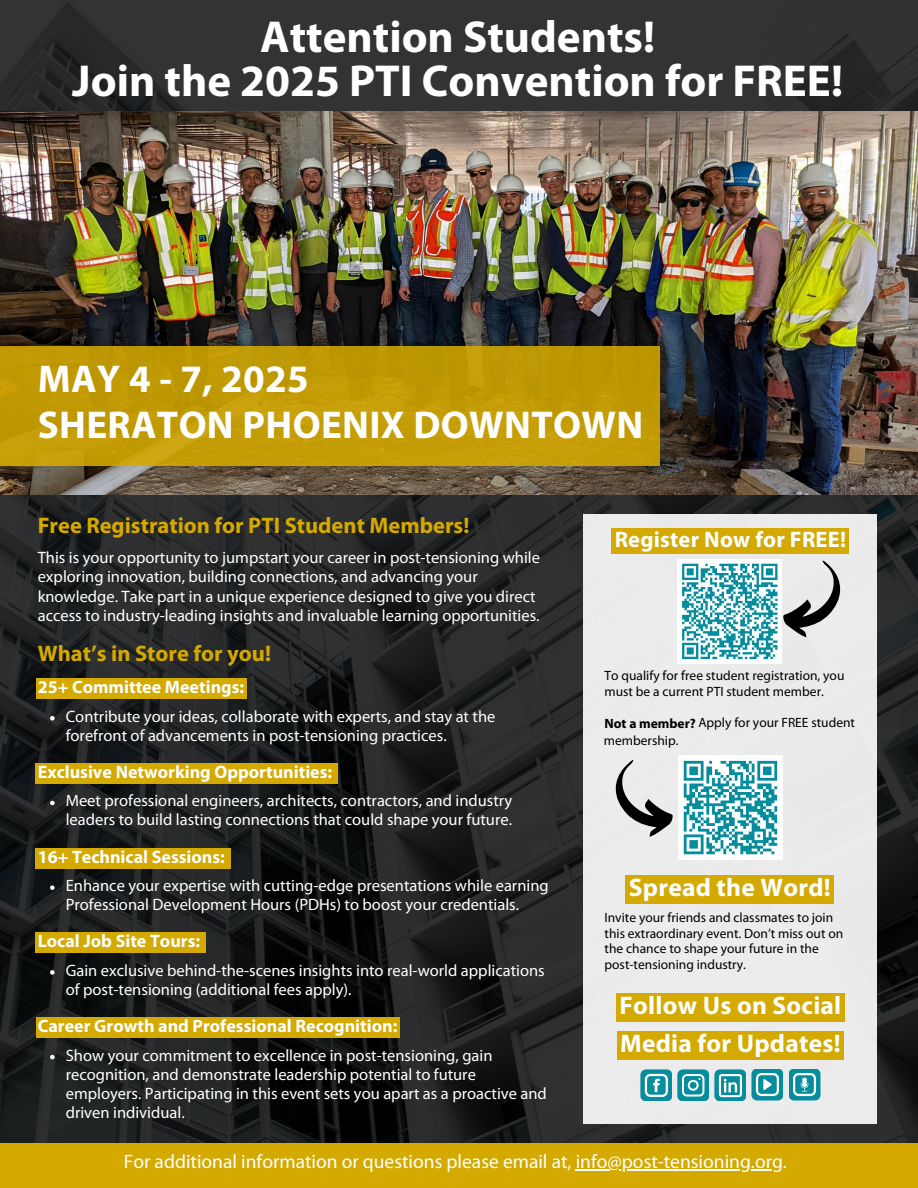
<style>
.page{position:relative;width:918px;height:1188px;background:#fff}
.page>*{position:absolute;margin:0;border:0;box-sizing:border-box;transform-origin:0 0}
.t1{font:700 45px/43.8px "Myriad Pro";color:#fff;text-align:center}
.t2{font:700 39px/46.2px "Myriad Pro";letter-spacing:.01em;color:#fff}
.t3{font:700 25.5px "Myriad Pro";letter-spacing:.01em;color:#fff}
.t4{font:700 22.5px "Myriad Pro";color:#d4a900}
.t5{font:700 22.5px "Myriad Pro";letter-spacing:.01em;color:#fff}
.t6{font:19.5px "Myriad Pro";color:#fff}
.t7{font:700 18px "Myriad Pro";color:#fff}
.t8{font:16.5px/19.2px "Myriad Pro";color:#fff}
.t9{font:13.5px/15.8px "Myriad Pro";color:#000}
.s1{font-weight:700}
</style>
<div class="page">
<img style="left:0;top:0;width:918px;height:1144px">
<img style="left:0;top:111px;width:918px;height:384px">
<div style="left:0;top:346px;width:660px;height:119px;background:#c29b05"></div>
<div style="left:583px;top:514px;width:294px;height:610px;background:#ececec"></div>
<div style="left:0;top:1144px;width:918px;height:44px;background:#d4a900"></div>
<div style="left:677px;top:559px;width:105px;height:105px;background:#fff"></div>
<div style="left:678px;top:755px;width:105px;height:105px;background:#fff"></div>
<svg style="left:683px;top:760px;width:95px;height:95px"></svg>
<svg style="left:682px;top:561px;width:158px;height:99px"></svg>
<svg style="left:616px;top:760px;width:57px;height:77px"></svg>
<svg style="left:789px;top:1069px;width:32px;height:32px"></svg>
<svg style="left:640px;top:1069px;width:143px;height:32px"></svg>
<svg style="left:50px;top:716px;width:5px;height:5px"></svg>
<div style="left:36px;top:679px;width:210px;height:20px;background:#d4a900"></div>
<svg style="left:50px;top:801px;width:5px;height:4px"></svg>
<div style="left:36px;top:763px;width:302px;height:20px;background:#d4a900"></div>
<svg style="left:50px;top:885px;width:5px;height:5px"></svg>
<div style="left:36px;top:848px;width:195px;height:20px;background:#d4a900"></div>
<svg style="left:50px;top:970px;width:5px;height:5px"></svg>
<div style="left:36px;top:933px;width:170px;height:20px;background:#d4a900"></div>
<svg style="left:50px;top:1055px;width:5px;height:4px"></svg>
<div style="left:36px;top:1017px;width:364px;height:21px;background:#d4a900"></div>
<div style="left:612px;top:529px;width:237px;height:25px;background:#d4a900"></div>
<div style="left:626px;top:875px;width:208px;height:29px;background:#d4a900"></div>
<div style="left:616px;top:993px;width:229px;height:29px;background:#d4a900"></div>
<div style="left:617px;top:1031px;width:227px;height:29px;background:#d4a900"></div>
<hr style="left:576px;top:1169px;width:207px;height:1px;background:#fff">
<h1 class="t1" style="left:72px;top:19px;width:772px">Attention Students!<br>Join the 2025 PTI Convention for FREE!</h1>
<p class="t2" style="left:38px;top:359px;width:607px">MAY 4 - 7, 2025<br>SHERATON PHOENIX DOWNTOWN</p>
<h2 class="t4" style="left:38px;top:516px;width:433px">Free Registration for PTI Student Members!</h2>
<h4 class="t8" style="left:38px;top:550px;width:504px">This is your opportunity to jumpstart your career in post-tensioning while exploring innovation, building connections, and advancing your knowledge. Take part in a unique experience designed to give you direct access to industry-leading insights and invaluable learning opportunities.</h4>
<p class="t4" style="left:38px;top:644px;width:235px">What’s in Store for you!</p>
<h5 class="t7" style="left:38px;top:680px;width:208px">25+ Committee Meetings:</h5>
<h4 class="t8" style="left:66px;top:708px;width:431px">Contribute your ideas, collaborate with experts, and stay at the forefront of advancements in post-tensioning practices.</h4>
<h5 class="t7" style="left:38px;top:764px;width:296px">Exclusive Networking Opportunities:</h5>
<p class="t8" style="left:66px;top:793px;width:448px">Meet professional engineers, architects, contractors, and industry leaders to build lasting connections that could shape your future.</p>
<h5 class="t7" style="left:38px;top:849px;width:189px">16+ Technical Sessions:</h5>
<p class="t8" style="left:66px;top:877px;width:484px">Enhance your expertise with cutting-edge presentations while earning<br>Professional Development Hours (PDHs) to boost your credentials.</p>
<h5 class="t7" style="left:38px;top:934px;width:164px">Local Job Site Tours:</h5>
<p class="t8" style="left:66px;top:962px;width:481px">Gain exclusive behind-the-scenes insights into real-world applications of post-tensioning (additional fees apply).</p>
<h5 class="t7" style="left:38px;top:1018px;width:361px">Career Growth and Professional Recognition:</h5>
<p class="t8" style="left:66px;top:1047px;width:483px">Show your commitment to excellence in post-tensioning, gain recognition, and demonstrate leadership potential to future employers. Participating in this event sets you apart as a proactive and driven individual.</p>
<p class="t5" style="left:615px;top:530px;width:233px">Register Now for FREE!</p>
<h4 class="t9" style="left:605px;top:669px;width:241px">To qualify for free student registration, you must be a current PTI student member.</h4>
<p class="t9" style="left:605px;top:716px;width:252px"><span class="s1">Not a member?</span> Apply for your FREE student</p>
<p class="t9" style="left:604px;top:734px;width:76px">membership.</p>
<p class="t3" style="left:629px;top:877px;width:203px">Spread the Word!</p>
<p class="t9" style="left:605px;top:911px;width:240px">Invite your friends and classmates to join this extraordinary event. Don’t miss out on the chance to shape your future in the</p>
<p class="t9" style="left:605px;top:958px;width:143px">post-tensioning industry.</p>
<p class="t3" style="left:620px;top:995px;width:223px">Follow Us on Social</p>
<p class="t3" style="left:620px;top:1033px;width:222px">Media for Updates!</p>
<h3 class="t6" style="left:124px;top:1153px;width:665px">For additional information or questions please email at, info@post-tensioning.org.</h3>
</div>
